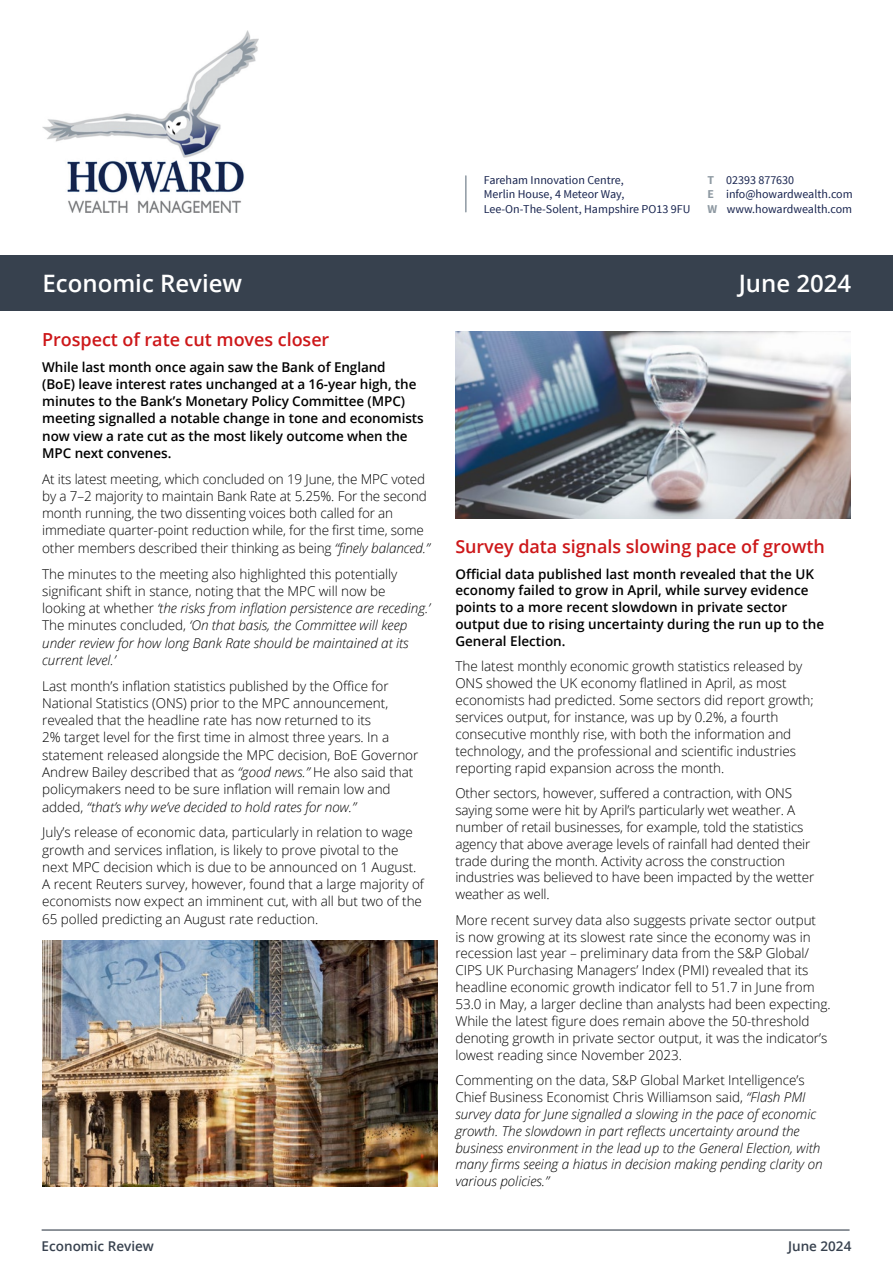
<style>
.page{position:relative;width:893px;height:1263px;background:#fff}
.page>*{position:absolute;margin:0;border:0;box-sizing:border-box;transform-origin:0 0}
.t1{font:600 24px "Open Sans";color:#fff}
.t2{font:600 18px "Open Sans";letter-spacing:-.005em;color:#cd1719}
.t3{font:300 13.5px/17.2px "Open Sans";letter-spacing:-.005em;color:#000}
.t4{font:italic 300 13.5px/16.8px "Open Sans";letter-spacing:-.005em;color:#000}
.t5{font:600 13.5px/17.2px "Open Sans";letter-spacing:-.005em;color:#000}
.t6{font:600 13.5px "Open Sans";color:#37414e}
.t7{font:12px/14.4px "Source Sans Pro";color:#17234e}
.s1{font-weight:700;color:#8e99a2}
.s2{font-style:italic}
.s3{font-style:normal}
</style>
<div class="page">
<hr style="left:42px;top:1229px;width:808px;height:1px;background:#37414e">
<div style="left:0;top:255px;width:893px;height:55px;background:#37414e"></div>
<img style="left:43px;top:940px;width:395px;height:246px">
<img style="left:455px;top:332px;width:395px;height:187px">
<hr style="left:465px;top:176px;width:2px;height:36px;background:#8e99a2">
<img style="left:43px;top:30px;width:216px;height:183px">
<p class="t7" style="left:484px;top:173px;width:208px">Fareham Innovation Centre,<br>Merlin House, 4 Meteor Way,<br>Lee-On-The-Solent, Hampshire PO13 9FU</p>
<p class="t7" style="left:707px;top:173px;width:147px"><span class="s1">T</span> 02393 877630<br><span class="s1">E</span> info@howardwealth.com<br><span class="s1">W</span> www.howardwealth.com</p>
<h1 class="t1" style="left:43px;top:267px;width:201px">Economic Review</h1>
<h1 class="t1" style="left:739px;top:267px;width:114px">June 2024</h1>
<h2 class="t2" style="left:42px;top:327px;width:289px">Prospect of rate cut moves closer</h2>
<p class="t5" style="left:42px;top:358px;width:383px">While last month once again saw the Bank of England<br>(BoE) leave interest rates unchanged at a 16-year high, the minutes to the Bank’s Monetary Policy Committee (MPC) meeting signalled a notable change in tone and economists now view a rate cut as the most likely outcome when the MPC next convenes.</p>
<p class="t3" style="left:42px;top:470px;width:389px">At its latest meeting, which concluded on 19 June, the MPC voted by a 7–2 majority to maintain Bank Rate at 5.25%. For the second month running, the two dissenting voices both called for an immediate quarter-point reduction while, for the first time, some other members described their thinking as being <span class="s2">“finely balanced.”</span></p>
<p class="t4" style="left:42px;top:564px;width:390px;line-height:17.2px"><span class="s3">The minutes to the meeting also highlighted this potentially significant shift in stance, noting that the MPC will now be looking at whether</span> ‘the risks from inflation persistence are receding.’ <span class="s3">The minutes concluded,</span> ‘On that basis, the Committee will keep under review for how long Bank Rate should be maintained at its current level.’</p>
<p class="t3" style="left:42px;top:677px;width:378px">Last month’s inflation statistics published by the Office for National Statistics (ONS) prior to the MPC announcement, revealed that the headline rate has now returned to its<br>2% target level for the first time in almost three years. In a statement released alongside the MPC decision, BoE Governor Andrew Bailey described that as <span class="s2">“good news.”</span> He also said that policymakers need to be sure inflation will remain low and added, <span class="s2">“that’s why we’ve decided to hold rates for now.”</span></p>
<p class="t3" style="left:42px;top:823px;width:383px">July’s release of economic data, particularly in relation to wage growth and services inflation, is likely to prove pivotal to the next MPC decision which is due to be announced on 1 August.<br>A recent Reuters survey, however, found that a large majority of economists now expect an imminent cut, with all but two of the 65 polled predicting an August rate reduction.</p>
<h2 class="t2" style="left:455px;top:534px;width:371px">Survey data signals slowing pace of growth</h2>
<p class="t5" style="left:455px;top:565px;width:370px;line-height:16.8px">Official data published last month revealed that the UK economy failed to grow in April, while survey evidence points to a more recent slowdown in private sector output due to rising uncertainty during the run up to the General Election.</p>
<p class="t3" style="left:455px;top:658px;width:360px;line-height:16.8px">The latest monthly economic growth statistics released by ONS showed the UK economy flatlined in April, as most economists had predicted. Some sectors did report growth; services output, for instance, was up by 0.2%, a fourth consecutive monthly rise, with both the information and technology, and the professional and scientific industries reporting rapid expansion across the month.</p>
<p class="t3" style="left:455px;top:784px;width:360px;line-height:16.8px">Other sectors, however, suffered a contraction, with ONS saying some were hit by April’s particularly wet weather. A number of retail businesses, for example, told the statistics agency that above average levels of rainfall had dented their trade during the month. Activity across the construction industries was believed to have been impacted by the wetter weather as well.</p>
<p class="t3" style="left:455px;top:911px;width:377px">More recent survey data also suggests private sector output<br>is now growing at its slowest rate since the economy was in recession last year – preliminary data from the S&amp;P Global/ CIPS UK Purchasing Managers’ Index (PMI) revealed that its headline economic growth indicator fell to 51.7 in June from 53.0 in May, a larger decline than analysts had been expecting.<br>While the latest figure does remain above the 50-threshold denoting growth in private sector output, it was the indicator’s lowest reading since November 2023.</p>
<p class="t4" style="left:455px;top:1071px;width:369px"><span class="s3">Commenting on the data, S&amp;P Global Market Intelligence’s Chief Business Economist Chris Williamson said,</span> “Flash PMI survey data for June signalled a slowing in the pace of economic growth. The slowdown in part reflects uncertainty around the business environment in the lead up to the General Election, with many firms seeing a hiatus in decision making pending clarity on various policies.”</p>
<p class="t6" style="left:42px;top:1236px;width:114px">Economic Review</p>
<p class="t6" style="left:788px;top:1236px;width:65px">June 2024</p>
</div>
